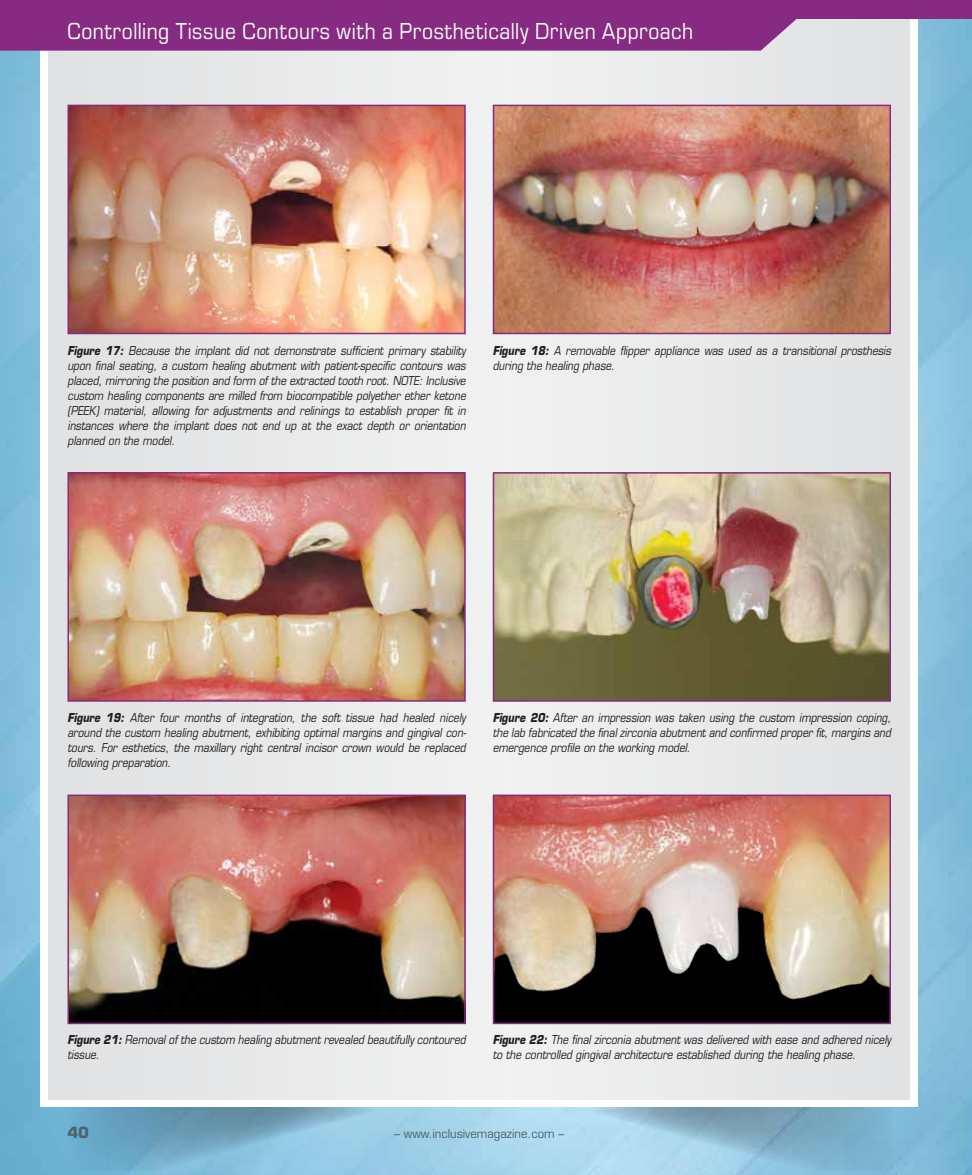
<style>
.page{position:relative;width:972px;height:1175px;background:#fff}
.page>*{position:absolute;margin:0;border:0;box-sizing:border-box;transform-origin:0 0}
.t1{font:24px "Eurostile";letter-spacing:.03em;color:#fff;scale:.9 1}
.t2{font:700 15px "Eurostile LT Std";color:#4c636b}
.t3{font:italic 12px/15px "Eurostile LT Std";color:#231f20;text-align:justify;scale:.85 1}
.t4{font:12px "Eurostile LT Std";color:#4c636b;scale:.95 1}
.s1{font-weight:700}
</style>
<div class="page">
<img style="left:0;top:19px;width:972px;height:1155px">
<svg style="left:66px;top:1107px;width:314px;height:63px;background:#7ab0cb"></svg>
<svg style="left:584px;top:1107px;width:314px;height:63px;background:#8fbcd3"></svg>
<div style="left:40px;top:0;width:878px;height:1107px;background:#fff"></div>
<div style="left:49px;top:0;width:861px;height:1099px;background:#e8e9ea"></div>
<img style="left:496px;top:475px;width:392px;height:223px">
<div style="left:493px;top:472px;width:398px;height:229px;border:2px solid #862b81"></div>
<img style="left:71px;top:475px;width:392px;height:223px">
<div style="left:68px;top:472px;width:398px;height:229px;border:2px solid #862b81"></div>
<img style="left:71px;top:797px;width:392px;height:224px">
<div style="left:68px;top:794px;width:398px;height:230px;border:2px solid #862b81"></div>
<img style="left:496px;top:797px;width:392px;height:224px">
<div style="left:493px;top:794px;width:398px;height:230px;border:2px solid #862b81"></div>
<img style="left:496px;top:108px;width:392px;height:223px">
<div style="left:493px;top:105px;width:398px;height:229px;border:2px solid #862b81"></div>
<img style="left:71px;top:108px;width:392px;height:223px">
<div style="left:68px;top:105px;width:398px;height:229px;border:2px solid #862b81"></div>
<div style="left:0;top:19px;width:797px;height:32px;background:#862b81"></div>
<div style="left:0;top:0;width:972px;height:19px;background:#862b81"></div>
<h1 class="t1" style="left:68px;top:18px;width:697px">Controlling Tissue Contours with a Prosthetically Driven Approach</h1>
<p class="t3" style="left:68px;top:343px;width:470px"><span class="s1">Figure 17:</span> Because the implant did not demonstrate sufficient primary stability upon final seating, a custom healing abutment with patient-specific contours was placed, mirroring the position and form of the extracted tooth root. NOTE: Inclusive custom healing components are milled from biocompatible polyether ether ketone (PEEK) material, allowing for adjustments and relinings to establish proper fit in instances where the implant does not end up at the exact depth or orientation planned on the model.</p>
<p class="t3" style="left:493px;top:343px;width:470px"><span class="s1">Figure 18:</span> A removable flipper appliance was used as a transitional prosthesis during the healing phase.</p>
<p class="t3" style="left:68px;top:710px;width:471px"><span class="s1">Figure 19:</span> After four months of integration, the soft tissue had healed nicely around the custom healing abutment, exhibiting optimal margins and gingival con&shy;tours. For esthetics, the maxillary right central incisor crown would be replaced following preparation.</p>
<p class="t3" style="left:493px;top:710px;width:470px"><span class="s1">Figure 20:</span> After an impression was taken using the custom impression coping, the lab fabricated the final zirconia abutment and confirmed proper fit, margins and emergence profile on the working model.</p>
<p class="t3" style="left:68px;top:1032px;width:470px"><span class="s1">Figure 21:</span> Removal of the custom healing abutment revealed beautifully contoured tissue.</p>
<p class="t3" style="left:493px;top:1032px;width:470px"><span class="s1">Figure 22:</span> The final zirconia abutment was delivered with ease and adhered nicely to the controlled gingival architecture established during the healing phase.</p>
<p class="t2" style="left:68px;top:1123px;width:23px">40</p>
<p class="t4" style="left:394px;top:1126px;width:181px">– www.inclusivemagazine.com –</p>
</div>
